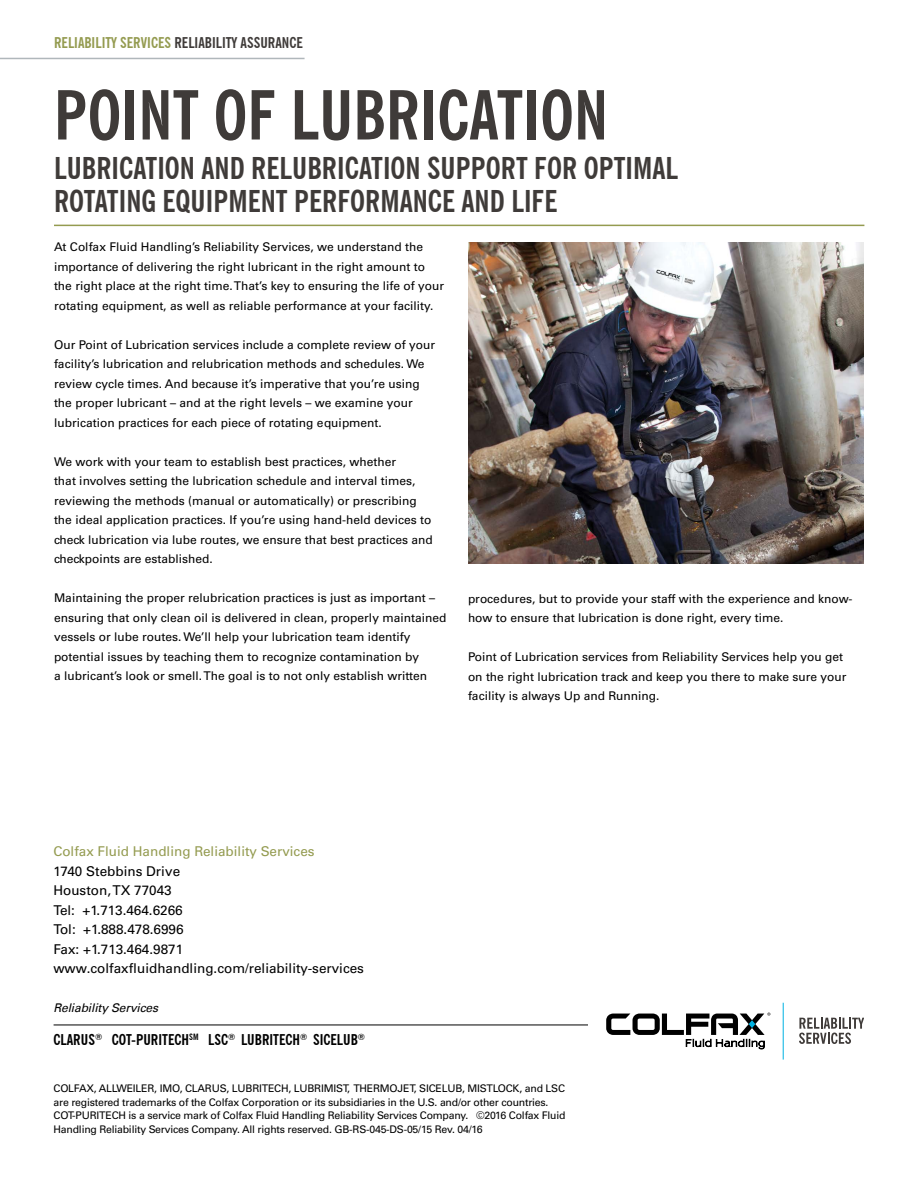
<style>
.page{position:relative;width:918px;height:1188px;background:#fff}
.page>*{position:absolute;margin:0;border:0;box-sizing:border-box;transform-origin:0 0}
.t1{font:700 condensed 67.5px "News Gothic BT";color:#3f3b39}
.t2{font:700 condensed 30px/33px "News Gothic BT";color:#3f3b39}
.t3{font:700 condensed 14.85px "News Gothic BT";color:#000}
.t4{font:700 condensed 14.85px "News Gothic BT";color:#3f3b39}
.t5{font:13.5px/19.5px "Univers LT Std";color:#000}
.t6{font:13.5px "Univers LT Std";color:#949b50}
.t7{font:12px/19.5px "Univers LT Std";color:#000}
.t8{font:italic 12px "Univers LT";letter-spacing:-.01em;color:#000}
.t9{font:10.5px/13.5px "Univers LT Std";letter-spacing:-.02em;color:#000}
.s1{color:#949b50}
</style>
<div class="page">
<hr style="left:54px;top:225px;width:810px;height:1px;background:#949b50">
<hr style="left:0;top:58px;width:305px;height:1px;background:#b0b7bb">
<hr style="left:54px;top:1025px;width:534px;height:1px;background:#000">
<img style="left:468px;top:242px;width:396px;height:322px">
<svg style="left:606px;top:1013px;width:164px;height:36px"></svg>
<hr style="left:783px;top:1003px;width:1px;height:57px;background:#00b2e2">
<svg style="left:799px;top:1018px;width:65px;height:26px"></svg>
<p class="t4" style="left:54px;top:33px;width:250px"><span class="s1">RELIABILITY SERVICES</span> RELIABILITY ASSURANCE</p>
<h1 class="t1" style="left:54px;top:74px;width:556px">POINT OF LUBRICATION</h1>
<h2 class="t2" style="left:54px;top:152px;width:626px">LUBRICATION AND RELUBRICATION SUPPORT FOR OPTIMAL<br>ROTATING EQUIPMENT PERFORMANCE AND LIFE</h2>
<p class="t7" style="left:54px;top:237px;width:392px">At Colfax Fluid Handling’s Reliability Services, we understand the importance of delivering the right lubricant in the right amount to the right place at the right time. That’s key to ensuring the life of your rotating equipment, as well as reliable performance at your facility.</p>
<p class="t7" style="left:54px;top:335px;width:383px">Our Point of Lubrication services include a complete review of your facility’s lubrication and relubrication methods and schedules. We review cycle times. And because it’s imperative that you’re using the proper lubricant – and at the right levels – we examine your lubrication practices for each piece of rotating equipment.</p>
<p class="t7" style="left:54px;top:452px;width:380px">We work with your team to establish best practices, whether<br>that involves setting the lubrication schedule and interval times, reviewing the methods (manual or automatically) or prescribing the ideal application practices. If you’re using hand-held devices to check lubrication via lube routes, we ensure that best practices and checkpoints are established.</p>
<p class="t7" style="left:54px;top:588px;width:394px">Maintaining the proper relubrication practices is just as important – ensuring that only clean oil is delivered in clean, properly maintained vessels or lube routes. We’ll help your lubrication team identify potential issues by teaching them to recognize contamination by<br>a lubricant’s look or smell. The goal is to not only establish written</p>
<p class="t7" style="left:468px;top:589px;width:386px">procedures, but to provide your staff with the experience and know&shy;how to ensure that lubrication is done right, every time.</p>
<p class="t7" style="left:468px;top:647px;width:380px">Point of Lubrication services from Reliability Services help you get on the right lubrication track and keep you there to make sure your facility is always Up and Running.</p>
<p class="t6" style="left:53px;top:844px;width:263px">Colfax Fluid Handling Reliability Services</p>
<p class="t5" style="left:53px;top:862px;width:312px">1740 Stebbins Drive<br>Houston, TX 77043<br>Tel: +1.713.464.6266<br>Tol: +1.888.478.6996<br>Fax: +1.713.464.9871 www.colfaxfluidhandling.com/reliability-services</p>
<p class="t8" style="left:54px;top:1001px;width:106px">Reliability Services</p>
<p class="t3" style="left:54px;top:1031px;width:313px">CLARUS<sup>®</sup> COT-PURITECH<sup>SM</sup> LSC<sup>®</sup> LUBRITECH<sup>®</sup> SICELUB<sup>®</sup></p>
<p class="t9" style="left:54px;top:1082px;width:514px">COLFAX, ALLWEILER, IMO, CLARUS, LUBRITECH, LUBRIMIST, THERMOJET, SICELUB, MISTLOCK, and LSC are registered trademarks of the Colfax Corporation or its subsidiaries in the U.S. and/or other countries.<br>COT-PURITECH is a service mark of Colfax Fluid Handling Reliability Services Company. ©2016 Colfax Fluid Handling Reliability Services Company. All rights reserved. GB-RS-045-DS-05/15 Rev. 04/16</p>
</div>
